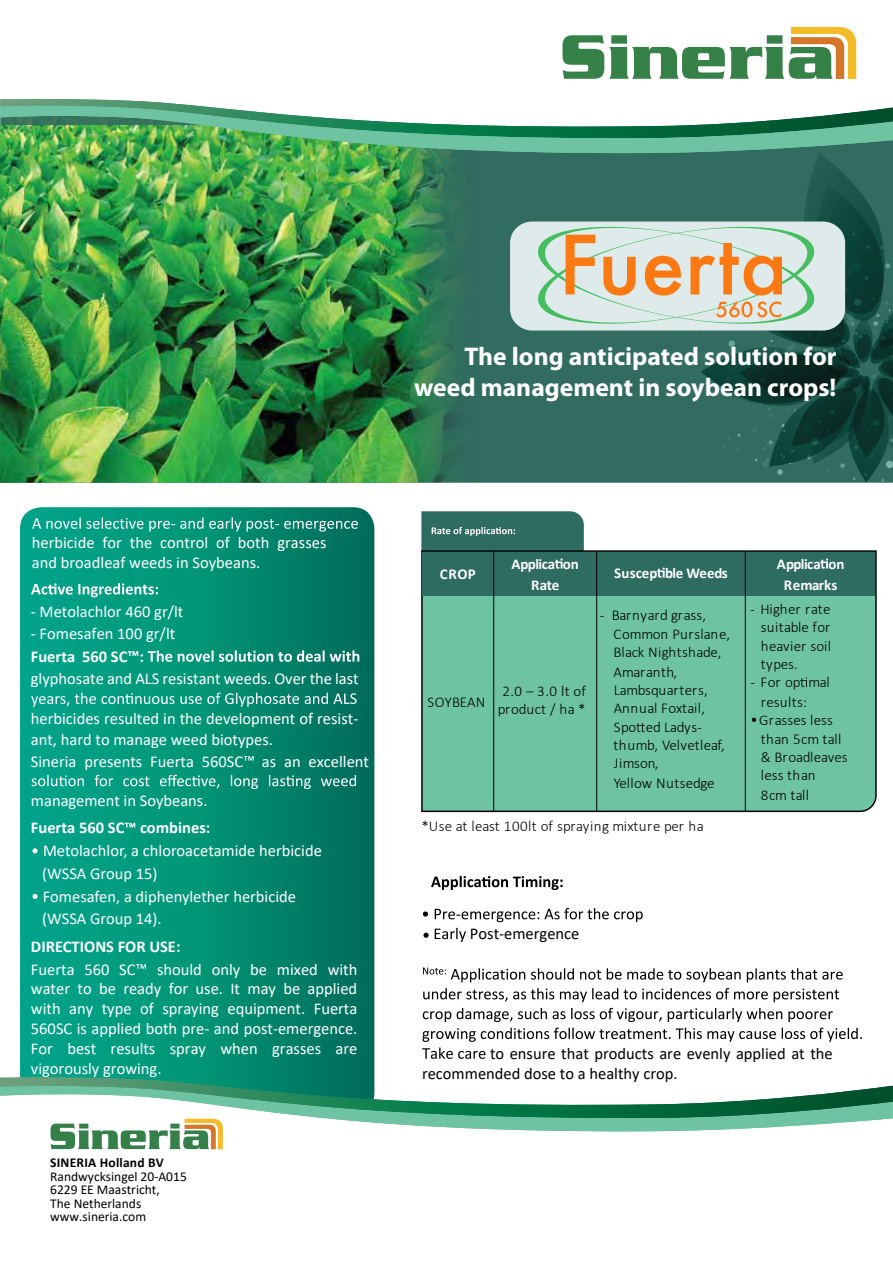
<style>
.page{position:relative;width:893px;height:1263px;background:#fff}
.page>*{position:absolute;margin:0;border:0;box-sizing:border-box;transform-origin:0 0}
.t1{font:700 25.65px/30.8px "Myriad Pro";color:#fff;text-align:right}
.t2{font:16.5px/19.8px "Calibri";color:#fff}
.t3{font:16.5px/19.8px "Calibri";color:#000}
.t4{font:700 16.5px "Calibri";color:#fff}
.t5{font:300 15px/18px "Calibri";letter-spacing:.01em;color:#000}
.t6{font:700 15px/21px "Calibri";letter-spacing:-.005em;color:#fff;text-align:center}
.t7{font:300 15px "Calibri";letter-spacing:.015em;color:#010101}
.t8{font:13.5px/13.5px "Calibri";color:#000}
.t9{font:700 13.5px "Calibri";letter-spacing:.015em;color:#000}
</style>
<div class="page">
<svg style="left:20px;top:507px;width:354px;height:570px;background:#008e74"></svg>
<svg style="left:32px;top:517px;width:326px;height:15px;background:#30a48e"></svg>
<svg style="left:31px;top:583px;width:127px;height:14px"></svg>
<svg style="left:128px;top:651px;width:10px;height:5px"></svg>
<svg style="left:148px;top:650px;width:211px;height:12px"></svg>
<svg style="left:31px;top:693px;width:326px;height:14px;background:#34a690"></svg>
<svg style="left:244px;top:756px;width:10px;height:5px"></svg>
<svg style="left:32px;top:775px;width:324px;height:14px;background:#31a58f"></svg>
<svg style="left:125px;top:823px;width:10px;height:4px"></svg>
<svg style="left:32px;top:845px;width:24px;height:11px"></svg>
<svg style="left:33px;top:894px;width:5px;height:5px"></svg>
<svg style="left:136px;top:964px;width:10px;height:5px"></svg>
<svg style="left:431px;top:876px;width:132px;height:14px"></svg>
<svg style="left:423px;top:911px;width:5px;height:6px"></svg>
<svg style="left:435px;top:908px;width:208px;height:14px"></svg>
<svg style="left:435px;top:928px;width:31px;height:14px"></svg>
<svg style="left:423px;top:967px;width:420px;height:15px"></svg>
<svg style="left:423px;top:988px;width:416px;height:14px"></svg>
<svg style="left:422px;top:1008px;width:440px;height:51px"></svg>
<svg style="left:421px;top:511px;width:163px;height:39px;background:#397268"></svg>
<div style="left:421px;top:550px;width:456px;height:263px;background:#6ec3a2"></div>
<div style="left:423px;top:552px;width:452px;height:44px;background:#2e6b60"></div>
<hr style="left:745px;top:551px;width:1px;height:260px;background:#010101">
<svg style="left:555px;top:559px;width:8px;height:10px"></svg>
<svg style="left:657px;top:568px;width:8px;height:10px"></svg>
<svg style="left:820px;top:559px;width:8px;height:10px"></svg>
<svg style="left:636px;top:723px;width:9px;height:9px"></svg>
<svg style="left:800px;top:677px;width:7px;height:10px"></svg>
<svg style="left:752px;top:718px;width:4px;height:4px"></svg>
<hr style="left:596px;top:551px;width:1px;height:260px;background:#010101">
<hr style="left:493px;top:551px;width:1px;height:260px;background:#010101">
<svg style="left:562px;top:27px;width:295px;height:52px"></svg>
<svg style="left:423px;top:933px;width:6px;height:5px"></svg>
<svg style="left:0;top:1077px;width:893px;height:72px"></svg>
<img style="left:0;top:99px;width:893px;height:383px">
<h1 class="t1" style="left:414px;top:341px;width:424px">The long anticipated solution for weed management in soybean crops!</h1>
<p class="t2" style="left:32px;top:533px;width:296px">herbicide for the control of both grasses and broadleaf weeds in Soybeans.</p>
<p class="t2" style="left:31px;top:601px;width:154px">- Metolachlor 460 gr/lt</p>
<p class="t2" style="left:31px;top:623px;width:146px">- Fomesafen 100 gr/lt</p>
<p class="t4" style="left:31px;top:644px;width:115px">Fuerta 560 SC :</p>
<p class="t2" style="left:31px;top:668px;width:329px">glyphosate and ALS resistant weeds. Over the last</p>
<p class="t2" style="left:31px;top:707px;width:340px;line-height:21.3px">herbicides resulted in the development of resist&shy;ant, hard to manage weed biotypes.<br>Sineria presents Fuerta 560SC as an excellent</p>
<p class="t2" style="left:31px;top:790px;width:178px">management in Soybeans.</p>
<p class="t4" style="left:31px;top:816px;width:181px">Fuerta 560 SC combines:</p>
<p class="t2" style="left:42px;top:839px;width:281px;line-height:22.8px;text-indent:15px">etolachlor, a chloroacetamide herbicide (WSSA Group 15)<br>Fomesafen, a diphenylether herbicide (WSSA Group 14).</p>
<p class="t4" style="left:31px;top:934px;width:151px">DIRECTIONS FOR USE:</p>
<p class="t2" style="left:31px;top:959px;width:106px">Fuerta 560 SC</p>
<p class="t2" style="left:31px;top:959px;width:328px;text-align:justify;text-indent:126px">should only be mixed with water to be ready for use. It may be applied with any type of spraying equipment. Fuerta 560SC is applied both pre- and post-emergence.<br>For best results spray when grasses are vigorously growing.</p>
<p class="t9" style="left:50px;top:1153px;width:115px">SINERIA Holland BV</p>
<p class="t8" style="left:50px;top:1169px;width:138px">Randwycksingel 20-A015<br>6229 EE Maastricht,<br>The Netherlands www.sineria.com</p>
<p class="t6" style="left:440px;top:563px;width:37px">CROP</p>
<p class="t6" style="left:511px;top:553px;width:69px">Applica on<br>Rate</p>
<p class="t6" style="left:614px;top:562px;width:115px">Suscep ble Weeds</p>
<p class="t6" style="left:777px;top:553px;width:69px">Applica on<br>Remarks</p>
<p class="t5" style="left:427px;top:692px;width:59px">SOYBEAN</p>
<p class="t5" style="left:498px;top:682px;width:89px">2.0 – 3.0 lt of product / ha *</p>
<p class="t5" style="left:613px;top:605px;width:118px;line-height:19.5px;text-indent:-14px">- Barnyard grass,<br>Common Purslane,</p>
<p class="t5" style="left:614px;top:642px;width:109px;line-height:19.5px">Black Nightshade,<br>Amaranth,</p>
<p class="t5" style="left:614px;top:680px;width:95px">Lambsquarters,<br>Annual Foxtail,</p>
<p class="t5" style="left:614px;top:718px;width:113px">Spo ed Ladys&shy;thumb, Velvetleaf,<br>Jimson,</p>
<p class="t5" style="left:614px;top:773px;width:102px">Yellow Nutsedge</p>
<p class="t7" style="left:421px;top:817px;width:284px">*Use at least 100lt of spraying mixture per ha</p>
<p class="t5" style="left:750px;top:599px;width:82px;text-align:right">- Higher rate suitable for</p>
<p class="t5" style="left:761px;top:637px;width:72px">heavier soil types.</p>
<p class="t5" style="left:761px;top:672px;width:70px;line-height:19.5px;text-indent:-10px">- For op mal results:</p>
<p class="t5" style="left:759px;top:710px;width:84px;line-height:19.5px">Grasses less than 5cm tall</p>
<p class="t5" style="left:761px;top:748px;width:88px">&amp; Broadleaves less than</p>
<p class="t5" style="left:761px;top:785px;width:50px">8cm tall</p>
<p class="t3" style="left:470px;top:923px;width:111px">Post-emergence</p>
<p class="t3" style="left:422px;top:1043px;width:412px;text-indent:68px">to ensure that products are evenly applied at the recommended dose to a healthy crop.</p>
</div>
